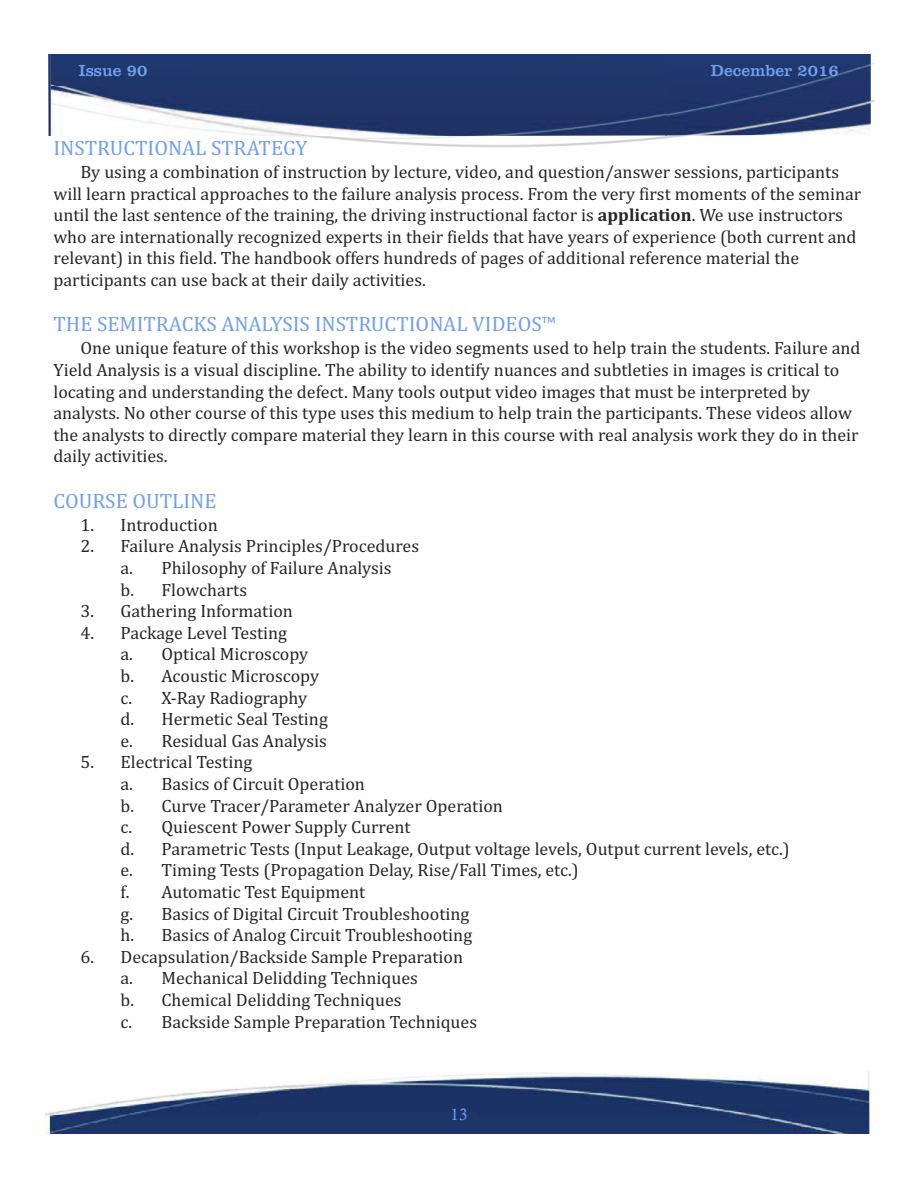
<style>
.page{position:relative;width:918px;height:1188px;background:#fff}
.page>*{position:absolute;margin:0;border:0;box-sizing:border-box;transform-origin:0 0}
.t1{font:21px "Cambria";color:#6fa0ef}
.t2{font:18px/21.6px "Cambria";color:#272526}
.t3{font:16.5px "Clarendon BT";color:#6fa0ef}
.t4{font:16.5px "Calisto";color:#6fa0ef}
.s1{font-weight:700}
</style>
<div class="page">
<img style="left:48px;top:54px;width:3px;height:82px">
<img style="left:51px;top:54px;width:820px;height:82px">
<img style="left:45px;top:1071px;width:825px;height:63px">
<p class="t3" style="left:79px;top:60px;width:70px">Issue 90</p>
<p class="t3" style="left:711px;top:60px;width:130px">December 2016</p>
<p class="t1" style="left:54px;top:136px;width:255px">INSTRUCTIONAL STRATEGY</p>
<p class="t2" style="left:53px;top:161px;width:809px;text-indent:27px">By using a combination of instruction by lecture, video, and question/answer sessions, participants will learn practical approaches to the failure analysis process. From the very first moments of the seminar until the last sentence of the training, the driving instructional factor is <span class="s1">application</span>. We use instructors who are internationally recognized experts in their fields that have years of experience (both current and relevant) in this field. The handbook offers hundreds of pages of additional reference material the participants can use back at their daily activities.</p>
<p class="t1" style="left:54px;top:312px;width:504px">THE SEMITRACKS ANALYSIS INSTRUCTIONAL VIDEOS™</p>
<p class="t2" style="left:53px;top:337px;width:809px;text-indent:27px">One unique feature of this workshop is the video segments used to help train the students. Failure and Yield Analysis is a visual discipline. The ability to identify nuances and subtleties in images is critical to locating and understanding the defect. Many tools output video images that must be interpreted by analysts. No other course of this type uses this medium to help train the participants. These videos allow the analysts to directly compare material they learn in this course with real analysis work they do in their daily activities.</p>
<p class="t1" style="left:54px;top:488px;width:165px">COURSE OUTLINE</p>
<p class="t2" style="left:81px;top:514px;width:139px">1. Introduction</p>
<p class="t2" style="left:120px;top:535px;width:300px;text-indent:-40px">2. Failure Analysis Principles/Procedures a. Philosophy of Failure Analysis<br>b. Flowcharts</p>
<p class="t2" style="left:80px;top:600px;width:214px">3. Gathering Information</p>
<p class="t2" style="left:120px;top:622px;width:209px;text-indent:-40px">4. Package Level Testing<br>a. Optical Microscopy<br>b. Acoustic Microscopy c. X-Ray Radiography<br>d. Hermetic Seal Testing e. Residual Gas Analysis</p>
<p class="t2" style="left:120px;top:751px;width:671px;text-indent:-40px">5. Electrical Testing<br>a. Basics of Circuit Operation<br>b. Curve Tracer/Parameter Analyzer Operation<br>c. Quiescent Power Supply Current<br>d. Parametric Tests (Input Leakage, Output voltage levels, Output current levels, etc.) e. Timing Tests (Propagation Delay, Rise/Fall Times, etc.)<br>f. Automatic Test Equipment<br>g. Basics of Digital Circuit Troubleshooting<br>h. Basics of Analog Circuit Troubleshooting</p>
<p class="t2" style="left:120px;top:946px;width:358px;text-indent:-40px">6. Decapsulation/Backside Sample Preparation a. Mechanical Delidding Techniques<br>b. Chemical Delidding Techniques<br>c. Backside Sample Preparation Techniques</p>
<p class="t4" style="left:451px;top:1105px;width:18px">13</p>
</div>
